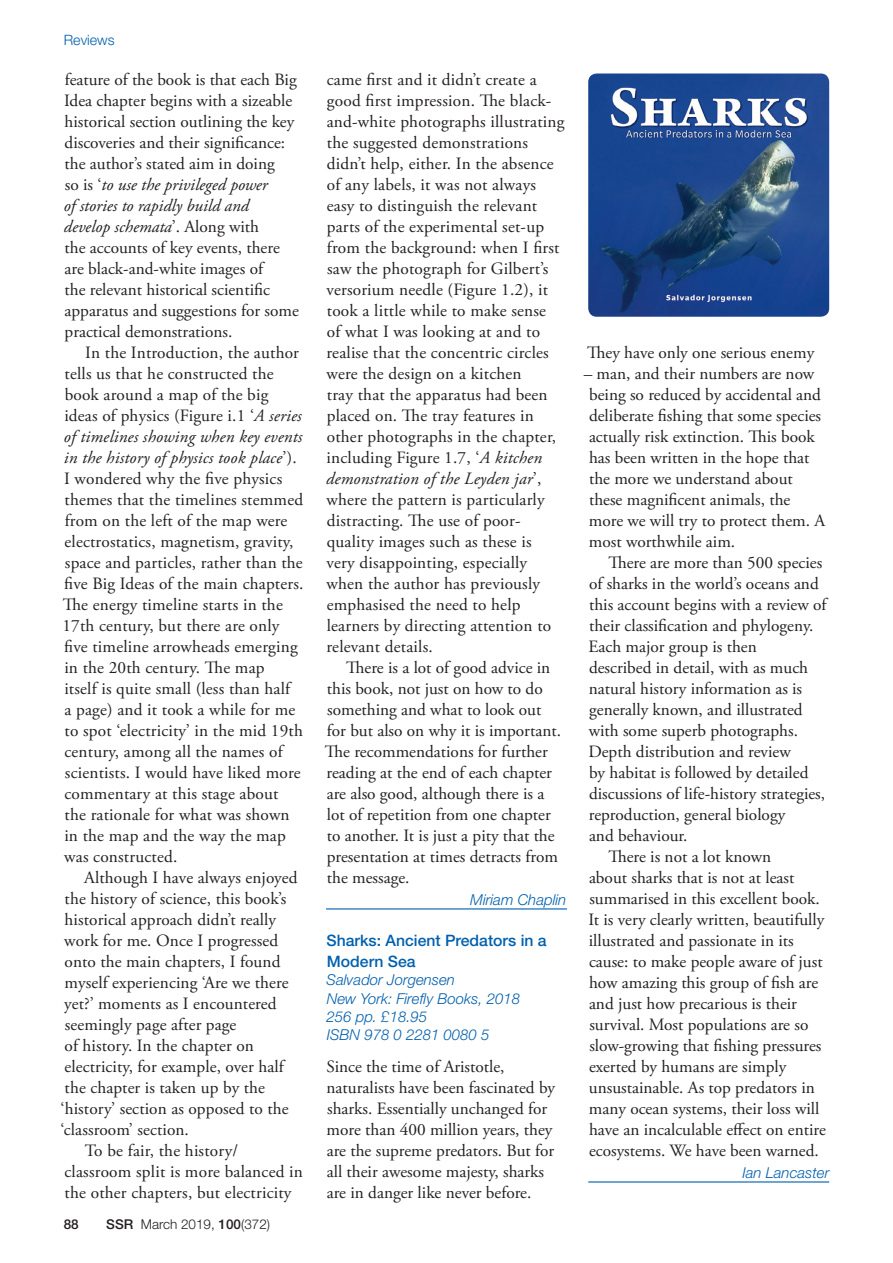
<style>
.page{position:relative;width:893px;height:1263px;background:#fff}
.page>*{position:absolute;margin:0;border:0;box-sizing:border-box;transform-origin:0 0}
.CH_review_text{font:17.25px/21px "Adobe Garamond Pro";letter-spacing:.005em;color:#231f20}
.CH_review_text_first{font:17.25px/21px "Adobe Garamond Pro";color:#231f20}
.CH_review_title{font:500 15.75px/21px "Helvetica Neue LT Std";color:#0160ae}
.CH_review_details{font:italic 300 15px/18.3px "Helvetica Neue LT Std";color:#0160ae}
.CH_review_author{font:italic 300 15px "Helvetica Neue LT Std";color:#0160ae}
.CH_running_head_vers{font:300 14.25px "Helvetica Neue LT Std";color:#0160ae}
.t1{font:300 13.5px "Helvetica Neue LT Std";color:#231f20}
.t2{font:500 13.5px "Helvetica Neue LT Std";color:#231f20}
.s1{font-style:italic}
.s2{font-weight:500}
</style>
<div class="page">
<hr style="left:326px;top:908px;width:241px;height:1px;background:#0160ae">
<hr style="left:588px;top:1181px;width:241px;height:1px;background:#0160ae">
<img style="left:588px;top:74px;width:241px;height:243px">
<p class="CH_running_head_vers" style="left:64px;top:31px;width:52px">Reviews</p>
<p class="CH_review_text" style="left:64px;top:69px;width:236px">feature of the book is that each Big Idea chapter begins with a sizeable historical section outlining the key discoveries and their significance: the author’s stated aim in doing<br>so is ‘<span class="s1">to use the privileged power<br>of stories to rapidly build and develop schemata</span>’. Along with<br>the accounts of key events, there are black-and-white images of<br>the relevant historical scientific apparatus and suggestions for some practical demonstrations.</p>
<p class="CH_review_text" style="left:62px;top:342px;width:242px;text-indent:23px">In the Introduction, the author tells us that he constructed the book around a map of the big ideas of physics (Figure i.1 ‘<span class="s1">A series of timelines showing when key events in the history of physics took place</span>’).<br>I wondered why the five physics themes that the timelines stemmed from on the left of the map were electrostatics, magnetism, gravity, space and particles, rather than the five Big Ideas of the main chapters.<br>The energy timeline starts in the<br>17th century, but there are only five timeline arrowheads emerging in the 20th century. The map<br>itself is quite small (less than half<br>a page) and it took a while for me to spot ‘electricity’ in the mid 19th century, among all the names of scientists. I would have liked more commentary at this stage about<br>the rationale for what was shown in the map and the way the map was constructed.</p>
<p class="CH_review_text" style="left:61px;top:867px;width:238px;text-indent:24px">Although I have always enjoyed the history of science, this book’s historical approach didn’t really work for me. Once I progressed onto the main chapters, I found myself experiencing ‘Are we there yet?’ moments as I encountered seemingly page after page<br>of history. In the chapter on electricity, for example, over half the chapter is taken up by the ‘history’ section as opposed to the ‘classroom’ section.</p>
<p class="CH_review_text" style="left:65px;top:1140px;width:240px;text-indent:20px">To be fair, the history/ classroom split is more balanced in the other chapters, but electricity</p>
<p class="t2" style="left:64px;top:1216px;width:17px">88</p>
<p class="t1" style="left:106px;top:1216px;width:165px"><span class="s2">SSR</span> March 2019, <span class="s2">100</span>(372)</p>
<p class="CH_review_text" style="left:326px;top:69px;width:240px">came first and it didn’t create a good first impression. The black&shy;and-white photographs illustrating the suggested demonstrations didn’t help, either. In the absence of any labels, it was not always easy to distinguish the relevant parts of the experimental set-up from the background: when I first saw the photograph for Gilbert’s versorium needle (Figure 1.2), it took a little while to make sense<br>of what I was looking at and to realise that the concentric circles were the design on a kitchen<br>tray that the apparatus had been placed on. The tray features in other photographs in the chapter, including Figure 1.7, ‘<span class="s1">A kitchen demonstration of the Leyden jar</span>’, where the pattern is particularly distracting. The use of poor&shy;quality images such as these is<br>very disappointing, especially when the author has previously emphasised the need to help learners by directing attention to relevant details.</p>
<p class="CH_review_text" style="left:325px;top:657px;width:238px;text-indent:21px">There is a lot of good advice in this book, not just on how to do something and what to look out for but also on why it is important.<br>The recommendations for further reading at the end of each chapter are also good, although there is a lot of repetition from one chapter to another. It is just a pity that the presentation at times detracts from the message.</p>
<p class="CH_review_author" style="left:470px;top:890px;width:98px">Miriam Chaplin</p>
<p class="CH_review_title" style="left:327px;top:930px;width:222px">Sharks: Ancient Predators in a<br>Modern Sea</p>
<p class="CH_review_details" style="left:327px;top:970px;width:195px">Salvador Jorgensen<br>New York: Firefly Books, 2018<br>256 pp. £18.95<br>ISBN 978 0 2281 0080 5</p>
<p class="CH_review_text_first" style="left:326px;top:1056px;width:230px">Since the time of Aristotle, naturalists have been fascinated by sharks. Essentially unchanged for more than 400 million years, they are the supreme predators. But for all their awesome majesty, sharks are in danger like never before.</p>
<p class="CH_review_text_first" style="left:587px;top:342px;width:229px">They have only one serious enemy</p>
<p class="CH_review_text_first" style="left:589px;top:363px;width:238px;text-indent:-5px">– man, and their numbers are now being so reduced by accidental and deliberate fishing that some species actually risk extinction. This book has been written in the hope that the more we understand about these magnificent animals, the more we will try to protect them. A most worthwhile aim.</p>
<p class="CH_review_text" style="left:588px;top:552px;width:240px;text-indent:20px">There are more than 500 species of sharks in the world’s oceans and this account begins with a review of their classification and phylogeny.<br>Each major group is then<br>described in detail, with as much natural history information as is generally known, and illustrated with some superb photographs.<br>Depth distribution and review<br>by habitat is followed by detailed discussions of life-history strategies, reproduction, general biology<br>and behaviour.</p>
<p class="CH_review_text" style="left:588px;top:846px;width:239px;text-indent:20px">There is not a lot known<br>about sharks that is not at least summarised in this excellent book.<br>It is very clearly written, beautifully illustrated and passionate in its cause: to make people aware of just how amazing this group of fish are and just how precarious is their survival. Most populations are so slow-growing that fishing pressures exerted by humans are simply unsustainable. As top predators in many ocean systems, their loss will have an incalculable effect on entire ecosystems. We have been warned.</p>
<p class="CH_review_author" style="left:742px;top:1163px;width:88px">Ian Lancaster</p>
</div>
